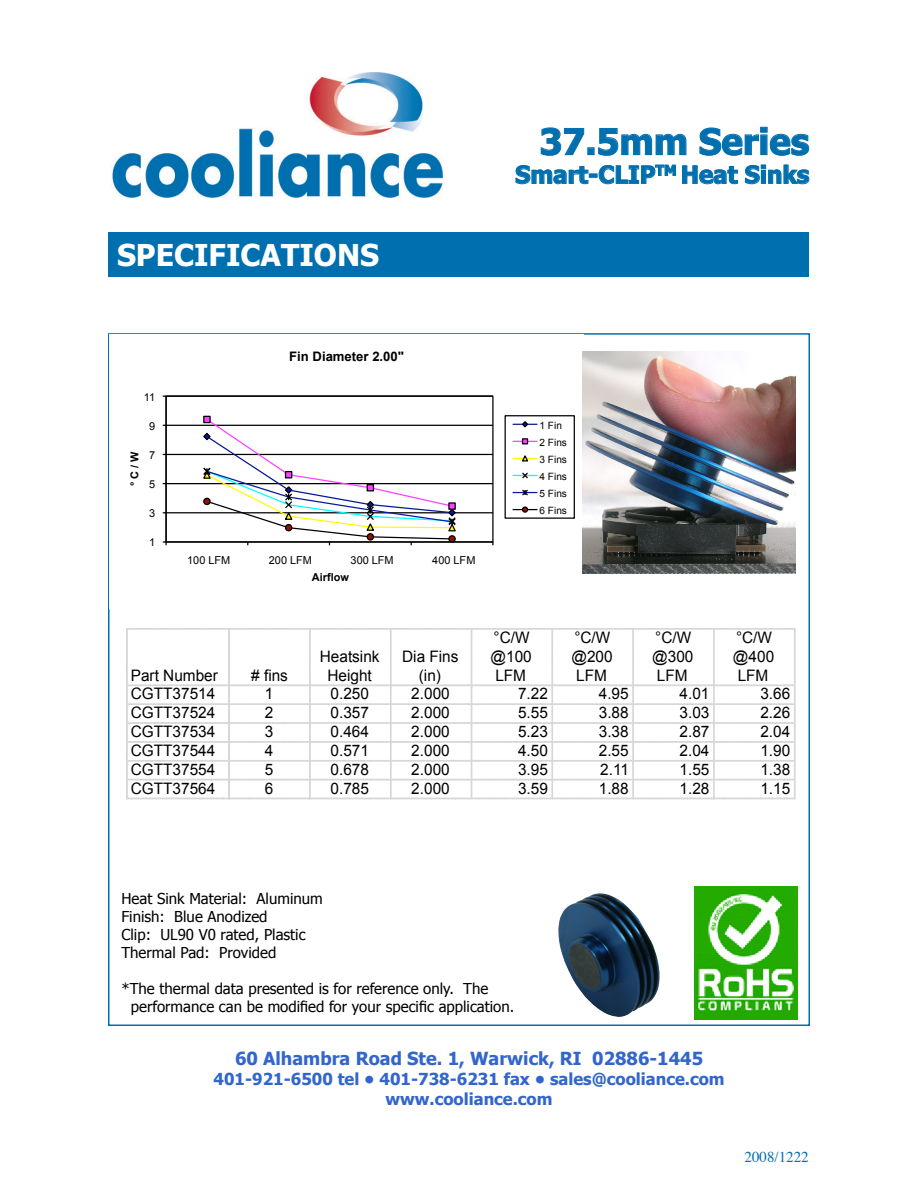
<style>
.page{position:relative;width:918px;height:1188px;background:#fff}
.page>*{position:absolute;margin:0;border:0;box-sizing:border-box;transform-origin:0 0}
.t1{font:700 36px "Tahoma";color:#006faf}
.t2{font:700 30px "Tahoma";color:#fff}
.t3{font:700 24px "Tahoma";color:#006faf}
.t4{font:700 18px "Tahoma";color:#36c}
.t5{font:700 16.5px "Tahoma";color:#36c}
.t6{font:15.9px/18.9px "Arial";color:#000}
.t7{font:15px/18px "Tahoma";color:#000}
.t8{font:15px "Times";color:#006faf}
.t9{font:700 13.05px "Arial";color:#000}
.t10{font:10.95px "Arial";color:#000}
.t11{font:700 10.95px "Arial";color:#000}
.t12{font:10.05px/17.1px "Arial";color:#000}
</style>
<div class="page">
<img style="left:112px;top:72px;width:331px;height:126px">
<svg style="left:541px;top:127px;width:43px;height:29px"></svg>
<div style="left:588px;top:148px;width:6px;height:7px;border:1px solid #006faf"></div>
<svg style="left:598px;top:128px;width:89px;height:28px"></svg>
<svg style="left:699px;top:127px;width:110px;height:29px"></svg>
<svg style="left:515px;top:165px;width:161px;height:20px"></svg>
<svg style="left:682px;top:165px;width:56px;height:20px"></svg>
<svg style="left:745px;top:164px;width:65px;height:21px"></svg>
<div style="left:109px;top:232px;width:700px;height:45px;background:#006faf"></div>
<img style="left:558px;top:893px;width:102px;height:124px">
<img style="left:695px;top:886px;width:103px;height:134px">
<hr style="left:166px;top:512px;width:327px;height:1px;background:#000">
<hr style="left:166px;top:483px;width:327px;height:1px;background:#000">
<hr style="left:166px;top:454px;width:327px;height:1px;background:#000">
<hr style="left:166px;top:425px;width:327px;height:1px;background:#000">
<hr style="left:165px;top:396px;width:2px;height:146px;background:#000">
<hr style="left:166px;top:541px;width:327px;height:2px;background:#000">
<svg style="left:202px;top:415px;width:255px;height:130px"></svg>
<div style="left:505px;top:415px;width:70px;height:104px;border:1px solid #000"></div>
<svg style="left:513px;top:421px;width:24px;height:7px"></svg>
<svg style="left:513px;top:438px;width:24px;height:6px"></svg>
<svg style="left:513px;top:455px;width:24px;height:7px"></svg>
<svg style="left:513px;top:472px;width:24px;height:7px"></svg>
<svg style="left:513px;top:489px;width:24px;height:7px"></svg>
<svg style="left:513px;top:507px;width:24px;height:5px"></svg>
<div style="left:522px;top:506px;width:6px;height:7px;border:1px solid #000;border-radius:50%"></div>
<img style="left:582px;top:351px;width:214px;height:223px">
<hr style="left:126px;top:628px;width:102px;height:2px;background:#bfbfbf">
<hr style="left:126px;top:685px;width:102px;height:1px;background:#bfbfbf">
<hr style="left:126px;top:703px;width:102px;height:2px;background:#bfbfbf">
<hr style="left:126px;top:722px;width:102px;height:2px;background:#bfbfbf">
<hr style="left:126px;top:741px;width:102px;height:2px;background:#bfbfbf">
<hr style="left:126px;top:760px;width:102px;height:2px;background:#bfbfbf">
<hr style="left:126px;top:779px;width:102px;height:1px;background:#bfbfbf">
<hr style="left:126px;top:798px;width:102px;height:1px;background:#bfbfbf">
<hr style="left:126px;top:628px;width:2px;height:171px;background:#bfbfbf">
<hr style="left:228px;top:628px;width:566px;height:2px;background:#bfbfbf">
<hr style="left:228px;top:685px;width:566px;height:1px;background:#bfbfbf">
<hr style="left:228px;top:703px;width:566px;height:2px;background:#bfbfbf">
<hr style="left:228px;top:722px;width:566px;height:2px;background:#bfbfbf">
<hr style="left:228px;top:741px;width:566px;height:2px;background:#bfbfbf">
<hr style="left:228px;top:760px;width:566px;height:2px;background:#bfbfbf">
<hr style="left:228px;top:779px;width:566px;height:1px;background:#bfbfbf">
<hr style="left:228px;top:798px;width:566px;height:1px;background:#bfbfbf">
<hr style="left:228px;top:628px;width:2px;height:171px;background:#bfbfbf">
<hr style="left:309px;top:628px;width:2px;height:171px;background:#bfbfbf">
<hr style="left:390px;top:628px;width:2px;height:171px;background:#bfbfbf">
<hr style="left:471px;top:628px;width:1px;height:171px;background:#bfbfbf">
<hr style="left:552px;top:628px;width:1px;height:171px;background:#bfbfbf">
<hr style="left:632px;top:628px;width:2px;height:171px;background:#bfbfbf">
<hr style="left:713px;top:628px;width:2px;height:171px;background:#bfbfbf">
<hr style="left:794px;top:628px;width:1px;height:171px;background:#bfbfbf">
<p class="t2" style="left:117px;top:234px;width:264px">SPECIFICATIONS</p>
<p class="t10" style="left:144px;top:390px;width:13px">11</p>
<p class="t11" style="left:128px;top:486px;width:36px;rotate:-90deg">° C / W</p>
<p class="t10" style="left:149px;top:419px;width:8px">9</p>
<p class="t10" style="left:149px;top:449px;width:8px">7</p>
<p class="t10" style="left:149px;top:478px;width:8px">5</p>
<p class="t10" style="left:149px;top:507px;width:8px">3</p>
<p class="t10" style="left:149px;top:536px;width:8px">1</p>
<p class="t9" style="left:289px;top:348px;width:116px">Fin Diameter 2.00"</p>
<p class="t10" style="left:187px;top:554px;width:45px">100 LFM</p>
<p class="t10" style="left:269px;top:554px;width:45px">200 LFM</p>
<p class="t10" style="left:351px;top:554px;width:45px">300 LFM</p>
<p class="t10" style="left:432px;top:554px;width:45px">400 LFM</p>
<p class="t11" style="left:312px;top:571px;width:39px">Airflow</p>
<p class="t1" style="left:539px;top:116px;width:271px">37.5mm Series</p>
<p class="t3" style="left:515px;top:158px;width:296px">Smart-CLIP<sup>TM</sup> Heat Sinks</p>
<p class="t12" style="left:540px;top:417px;width:29px">1 Fin<br>2 Fins<br>3 Fins<br>4 Fins<br>5 Fins<br>6 Fins</p>
<p class="t6" style="left:491px;top:629px;width:43px">°C/W @100<br>LFM</p>
<p class="t6" style="left:571px;top:629px;width:43px">°C/W @200<br>LFM</p>
<p class="t6" style="left:652px;top:629px;width:43px">°C/W @300<br>LFM</p>
<p class="t6" style="left:733px;top:629px;width:43px">°C/W @400<br>LFM</p>
<p class="t6" style="left:320px;top:648px;width:61px;text-align:center">Heatsink<br>Height</p>
<p class="t6" style="left:402px;top:648px;width:58px;text-align:center">Dia Fins (in)</p>
<p class="t6" style="left:131px;top:667px;width:89px">Part Number<br>CGTT37514<br>CGTT37524<br>CGTT37534<br>CGTT37544<br>CGTT37554<br>CGTT37564</p>
<p class="t6" style="left:251px;top:667px;width:38px"># fins</p>
<p class="t6" style="left:265px;top:686px;width:10px">1</p>
<p class="t6" style="left:331px;top:686px;width:40px">0.250</p>
<p class="t6" style="left:411px;top:686px;width:40px">2.000</p>
<p class="t6" style="left:518px;top:686px;width:31px">7.22</p>
<p class="t6" style="left:599px;top:686px;width:31px">4.95</p>
<p class="t6" style="left:680px;top:686px;width:31px">4.01</p>
<p class="t6" style="left:760px;top:686px;width:31px">3.66</p>
<p class="t6" style="left:265px;top:705px;width:10px">2</p>
<p class="t6" style="left:331px;top:705px;width:40px">0.357</p>
<p class="t6" style="left:411px;top:705px;width:40px">2.000</p>
<p class="t6" style="left:518px;top:705px;width:31px">5.55</p>
<p class="t6" style="left:599px;top:705px;width:31px">3.88</p>
<p class="t6" style="left:680px;top:705px;width:31px">3.03</p>
<p class="t6" style="left:760px;top:705px;width:31px">2.26</p>
<p class="t6" style="left:265px;top:724px;width:10px">3</p>
<p class="t6" style="left:331px;top:724px;width:40px">0.464</p>
<p class="t6" style="left:411px;top:724px;width:40px">2.000</p>
<p class="t6" style="left:518px;top:724px;width:31px">5.23</p>
<p class="t6" style="left:599px;top:724px;width:31px">3.38</p>
<p class="t6" style="left:680px;top:724px;width:31px">2.87</p>
<p class="t6" style="left:760px;top:724px;width:31px">2.04</p>
<p class="t6" style="left:265px;top:742px;width:10px">4</p>
<p class="t6" style="left:331px;top:742px;width:40px">0.571</p>
<p class="t6" style="left:411px;top:742px;width:40px">2.000</p>
<p class="t6" style="left:518px;top:742px;width:31px">4.50</p>
<p class="t6" style="left:599px;top:742px;width:31px">2.55</p>
<p class="t6" style="left:680px;top:742px;width:31px">2.04</p>
<p class="t6" style="left:760px;top:742px;width:31px">1.90</p>
<p class="t6" style="left:265px;top:761px;width:10px">5</p>
<p class="t6" style="left:331px;top:761px;width:40px">0.678</p>
<p class="t6" style="left:411px;top:761px;width:40px">2.000</p>
<p class="t6" style="left:518px;top:761px;width:31px">3.95</p>
<p class="t6" style="left:600px;top:761px;width:30px">2.11</p>
<p class="t6" style="left:680px;top:761px;width:31px">1.55</p>
<p class="t6" style="left:760px;top:761px;width:31px">1.38</p>
<p class="t6" style="left:265px;top:780px;width:10px">6</p>
<p class="t6" style="left:331px;top:780px;width:40px">0.785</p>
<p class="t6" style="left:411px;top:780px;width:40px">2.000</p>
<p class="t6" style="left:518px;top:780px;width:31px">3.59</p>
<p class="t6" style="left:599px;top:780px;width:31px">1.88</p>
<p class="t6" style="left:680px;top:780px;width:31px">1.28</p>
<p class="t6" style="left:760px;top:780px;width:31px">1.15</p>
<p class="t7" style="left:122px;top:889px;width:203px">Heat Sink Material: Aluminum</p>
<p class="t7" style="left:122px;top:907px;width:148px">Finish: Blue Anodized</p>
<p class="t7" style="left:122px;top:925px;width:186px">Clip: UL90 V0 rated, Plastic</p>
<p class="t7" style="left:122px;top:943px;width:156px">Thermal Pad: Provided</p>
<p class="t7" style="left:131px;top:979px;width:385px;text-indent:-9px">*The thermal data presented is for reference only. The performance can be modified for your specific application.</p>
<p class="t4" style="left:235px;top:1046px;width:470px">60 Alhambra Road Ste. 1, Warwick, RI 02886-1445</p>
<p class="t5" style="left:214px;top:1067px;width:513px">401-921-6500 tel • 401-738-6231 fax • sales@cooliance.com</p>
<p class="t5" style="left:386px;top:1087px;width:168px">www.cooliance.com</p>
<p class="t8" style="left:745px;top:1143px;width:66px">2008/1222</p>
</div>
